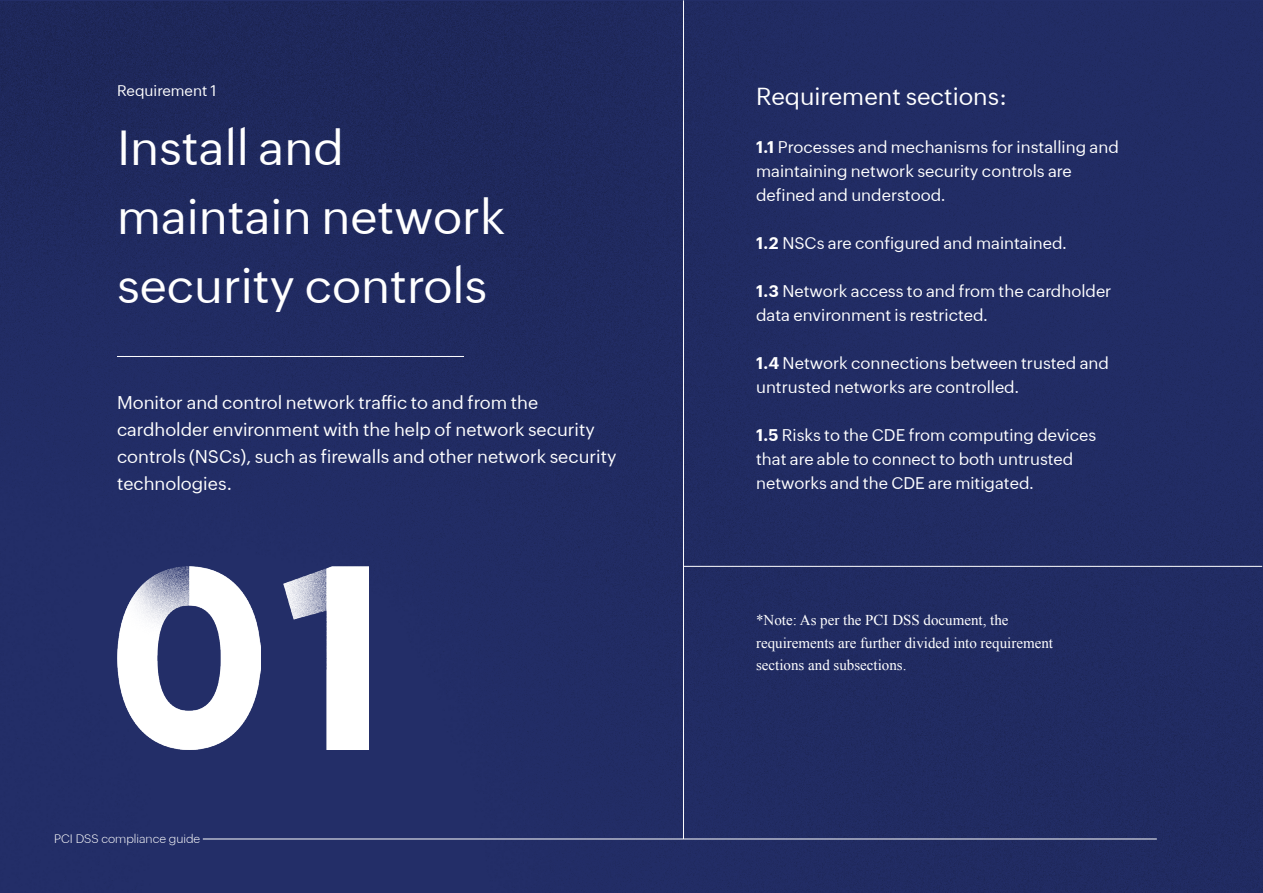
<style>
.page{position:relative;width:1263px;height:893px;background:#fff}
.page>*{position:absolute;margin:0;border:0;box-sizing:border-box;transform-origin:0 0}
.t1{font:48px "Zoho Puvi";color:#fff}
.t2{font:24px "Zoho Puvi";color:#fff}
.t3{font:18px/27px "Zoho Puvi";color:#fff}
.t4{font:16.5px/24px "Zoho Puvi";color:#fff}
.t5{font:15px "Times New Roman";color:#fff}
.t6{font:15px "Zoho Puvi";color:#fff}
.t7{font:300 12px "Zoho Puvi";color:#fff}
.s1{font-weight:700}
</style>
<div class="page">
<div style="left:1px;top:1px;width:1261px;height:892px;background:#212c63"></div>
<hr style="left:203px;top:839px;width:954px;height:1px;background:#fff">
<hr style="left:117px;top:356px;width:347px;height:1px;background:#fff">
<hr style="left:683px;top:0;width:1px;height:839px;background:#fff">
<hr style="left:683px;top:566px;width:579px;height:1px;background:#fff">
<img style="left:117px;top:566px;width:144px;height:184px">
<img style="left:283px;top:566px;width:85px;height:184px">
<p class="t6" style="left:117px;top:80px;width:101px">Requirement 1</p>
<p class="t2" style="left:756px;top:78px;width:253px">Requirement sections:</p>
<p class="t4" style="left:756px;top:133px;width:364px"><span class="s1">1.1</span> Processes and mechanisms for installing and</p>
<p class="t4" style="left:756px;top:157px;width:317px">maintaining network security controls are</p>
<p class="t4" style="left:756px;top:181px;width:191px">defined and understood.</p>
<p class="t4" style="left:756px;top:229px;width:313px"><span class="s1">1.2</span> NSCs are configured and maintained.</p>
<p class="t4" style="left:756px;top:277px;width:357px"><span class="s1">1.3</span> Network access to and from the cardholder data environment is restricted.</p>
<p class="t4" style="left:756px;top:349px;width:354px"><span class="s1">1.4</span> Network connections between trusted and untrusted networks are controlled.</p>
<p class="t4" style="left:756px;top:421px;width:342px"><span class="s1">1.5</span> Risks to the CDE from computing devices that are able to connect to both untrusted networks and the CDE are mitigated.</p>
<p class="t1" style="left:117px;top:112px;width:228px">Install and</p>
<p class="t1" style="left:117px;top:181px;width:390px">maintain network</p>
<p class="t1" style="left:117px;top:250px;width:372px">security controls</p>
<p class="t3" style="left:117px;top:388px;width:423px">Monitor and control network traffic to and from the</p>
<p class="t3" style="left:117px;top:415px;width:501px">cardholder environment with the help of network security controls (NSCs), such as firewalls and other network security technologies.</p>
<p class="t7" style="left:54px;top:830px;width:148px">PCI DSS compliance guide</p>
<p class="t5" style="left:756px;top:610px;width:254px">*Note: As per the PCI DSS document, the</p>
<p class="t5" style="left:756px;top:633px;width:299px">requirements are further divided into requirement</p>
<p class="t5" style="left:756px;top:655px;width:152px">sections and subsections.</p>
</div>
